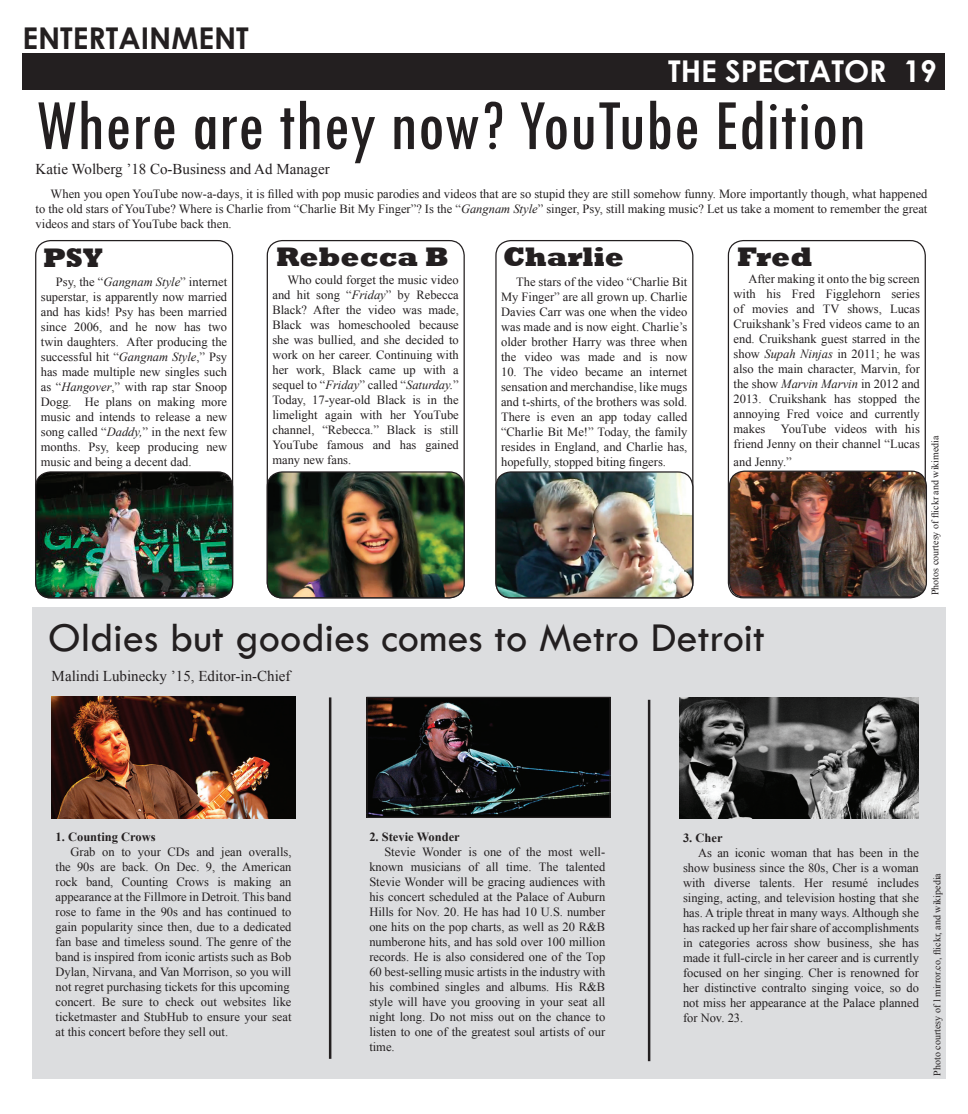
<style>
.page{position:relative;width:968px;height:1114px;background:#fff}
.page>*{position:absolute;margin:0;border:0;box-sizing:border-box;transform-origin:0 0}
.t1{font:condensed 75px "Tw Cen";color:#231f20}
.t2{font:42.5px "Tw Cen";color:#231f20}
.t3{font:700 30px "Century Gothic";color:#fff}
.t4{font:700 30px "Century Gothic";color:#231f20}
.t5{font:800 27.5px "Rockwell";color:#231f20}
.t6{font:15px "Times New Roman";color:#231f20}
.t7{font:12.5px/15px "Times New Roman";color:#231f20;text-align:justify}
.t8{font:700 12.5px "Times New Roman";color:#231f20}
.t9{font:10px "Times New Roman";color:#231f20}
.s1{font-style:italic}
</style>
<div class="page">
<div style="left:32px;top:608px;width:913px;height:471px;background:#dcdddf"></div>
<div style="left:22px;top:53px;width:923px;height:36px;background:#231f20"></div>
<div style="left:727px;top:240px;width:198px;height:358px;border:1px solid #231f20;border-radius:15px"></div>
<img style="left:368px;top:699px;width:240px;height:117px">
<div style="left:366px;top:697px;width:244px;height:121px;border:1px solid #231f20"></div>
<hr style="left:329px;top:697px;width:2px;height:362px;background:#231f20">
<hr style="left:648px;top:700px;width:2px;height:361px;background:#231f20">
<img style="left:36px;top:472px;width:196px;height:126px">
<div style="left:35px;top:471px;width:198px;height:127px;border:1px solid #231f20;border-radius:15px"></div>
<img style="left:267px;top:472px;width:197px;height:126px">
<div style="left:267px;top:471px;width:198px;height:127px;border:1px solid #231f20;border-radius:15px"></div>
<img style="left:496px;top:472px;width:196px;height:126px">
<div style="left:495px;top:471px;width:198px;height:127px;border:1px solid #231f20;border-radius:15px"></div>
<img style="left:729px;top:471px;width:197px;height:126px">
<div style="left:729px;top:470px;width:198px;height:128px;border:1px solid #231f20;border-radius:15px"></div>
<img style="left:52px;top:697px;width:243px;height:121px">
<img style="left:679px;top:697px;width:239px;height:121px">
<p class="t4" style="left:22px;top:16px;width:228px">ENTERTAINMENT</p>
<p class="t3" style="left:668px;top:48px;width:270px">THE SPECTATOR 19</p>
<p class="t1" style="left:36px;top:80px;width:831px">Where are they now? YouTube Edition</p>
<p class="t6" style="left:36px;top:158px;width:296px">Katie Wolberg ’18 Co-Business and Ad Manager</p>
<p class="t7" style="left:36px;top:186px;width:893px;text-indent:15px">When you open YouTube now-a-days, it is filled with pop music parodies and videos that are so stupid they are still somehow funny. More importantly though, what happened to the old stars of YouTube? Where is Charlie from “Charlie Bit My Finger”? Is the “<span class="s1">Gangnam Style</span>” singer, Psy, still making music? Let us take a moment to remember the great videos and stars of YouTube back then.</p>
<p class="t5" style="left:43px;top:242px;width:61px">PSY</p>
<p class="t5" style="left:276px;top:240px;width:174px">Rebecca B</p>
<p class="t5" style="left:503px;top:240px;width:122px">Charlie</p>
<p class="t5" style="left:737px;top:241px;width:77px">Fred</p>
<p class="t7" style="left:272px;top:272px;width:188px;text-indent:15px">Who could forget the music video and hit song “<span class="s1">Friday</span>” by Rebecca Black? After the video was made, Black was homeschooled because she was bullied, and she decided to work on her career. Continuing with her work, Black came up with a sequel to “<span class="s1">Friday</span>” called “<span class="s1">Saturday.</span>” Today, 17-year-old Black is in the limelight again with her YouTube channel, “Rebecca.” Black is still YouTube famous and has gained many new fans.</p>
<p class="t7" style="left:733px;top:271px;width:188px;text-indent:15px">After making it onto the big screen with his Fred Figglehorn series of movies and TV shows, Lucas Cruikshank’s Fred videos came to an end. Cruikshank guest starred in the show <span class="s1">Supah Ninjas</span> in 2011; he was also the main character, Marvin, for the show <span class="s1">Marvin Marvin</span> in 2012 and 2013. Cruikshank has stopped the annoying Fred voice and currently makes YouTube videos with his friend Jenny on their channel “Lucas</p>
<p class="t7" style="left:41px;top:274px;width:188px;text-indent:15px">Psy, the “<span class="s1">Gangnam Style</span>” internet superstar, is apparently now married and has kids! Psy has been married since 2006, and he now has two twin daughters. After producing the successful hit “<span class="s1">Gangnam Style</span>,” Psy has made multiple new singles such as “<span class="s1">Hangover</span>,” with rap star Snoop Dogg. He plans on making more music and intends to release a new song called “<span class="s1">Daddy,</span>” in the next few months. Psy, keep producing new music and being a decent dad.</p>
<p class="t7" style="left:501px;top:274px;width:188px;text-indent:15px">The stars of the video “Charlie Bit My Finger” are all grown up. Charlie Davies Carr was one when the video was made and is now eight. Charlie’s older brother Harry was three when the video was made and is now</p>
<p class="t7" style="left:501px;top:364px;width:188px">10. The video became an internet sensation and merchandise, like mugs and t-shirts, of the brothers was sold.<br>There is even an app today called “Charlie Bit Me!” Today, the family resides in England, and Charlie has, hopefully, stopped biting fingers.</p>
<p class="t7" style="left:733px;top:454px;width:60px">and Jenny.”</p>
<p class="t2" style="left:48px;top:612px;width:718px">Oldies but goodies comes to Metro Detroit</p>
<p class="t6" style="left:52px;top:666px;width:240px">Malindi Lubinecky ’15, Editor-in-Chief</p>
<p class="t9" style="left:928px;top:595px;width:161px;rotate:-90deg">Photos courtesy of flickr and wikimedia</p>
<p class="t8" style="left:56px;top:828px;width:102px">1. Counting Crows</p>
<p class="t7" style="left:71px;top:844px;width:222px">Grab on to your CDs and jean overalls,</p>
<p class="t7" style="left:56px;top:859px;width:237px">the 90s are back. On Dec. 9, the American</p>
<p class="t7" style="left:56px;top:874px;width:237px">rock band, Counting Crows is making an</p>
<p class="t7" style="left:56px;top:889px;width:237px">appearance at the Fillmore in Detroit. This band</p>
<p class="t7" style="left:56px;top:904px;width:237px">rose to fame in the 90s and has continued to</p>
<p class="t7" style="left:56px;top:919px;width:237px">gain popularity since then, due to a dedicated</p>
<p class="t7" style="left:56px;top:934px;width:237px">fan base and timeless sound. The genre of the</p>
<p class="t7" style="left:56px;top:949px;width:237px">band is inspired from iconic artists such as Bob</p>
<p class="t7" style="left:56px;top:964px;width:237px">Dylan, Nirvana, and Van Morrison, so you will</p>
<p class="t7" style="left:56px;top:979px;width:235px">not regret purchasing tickets for this upcoming</p>
<p class="t7" style="left:56px;top:994px;width:237px">concert. Be sure to check out websites like ticketmaster and StubHub to ensure your seat at this concert before they sell out.</p>
<p class="t8" style="left:369px;top:828px;width:92px">2. Stevie Wonder</p>
<p class="t7" style="left:384px;top:844px;width:222px">Stevie Wonder is one of the most well-</p>
<p class="t7" style="left:369px;top:859px;width:237px">known musicians of all time. The talented</p>
<p class="t7" style="left:369px;top:874px;width:237px">Stevie Wonder will be gracing audiences with</p>
<p class="t7" style="left:369px;top:889px;width:237px">his concert scheduled at the Palace of Auburn</p>
<p class="t7" style="left:369px;top:904px;width:237px">Hills for Nov. 20. He has had 10 U.S. number</p>
<p class="t7" style="left:369px;top:919px;width:237px">one hits on the pop charts, as well as 20 R&amp;B</p>
<p class="t7" style="left:369px;top:934px;width:237px">numberone hits, and has sold over 100 million</p>
<p class="t7" style="left:369px;top:949px;width:237px">records. He is also considered one of the Top</p>
<p class="t7" style="left:369px;top:964px;width:237px">60 best-selling music artists in the industry with</p>
<p class="t7" style="left:369px;top:979px;width:237px">his combined singles and albums. His R&amp;B</p>
<p class="t7" style="left:369px;top:994px;width:237px">style will have you grooving in your seat all</p>
<p class="t7" style="left:369px;top:1009px;width:237px">night long. Do not miss out on the chance to</p>
<p class="t7" style="left:369px;top:1024px;width:237px">listen to one of the greatest soul artists of our</p>
<p class="t7" style="left:369px;top:1039px;width:27px">time.</p>
<p class="t8" style="left:683px;top:829px;width:41px">3. Cher</p>
<p class="t7" style="left:698px;top:845px;width:222px">As an iconic woman that has been in the</p>
<p class="t7" style="left:683px;top:860px;width:237px">show business since the 80s, Cher is a woman</p>
<p class="t7" style="left:683px;top:875px;width:237px">with diverse talents. Her resumé includes</p>
<p class="t7" style="left:683px;top:890px;width:237px">singing, acting, and television hosting that she</p>
<p class="t7" style="left:683px;top:905px;width:237px">has. A triple threat in many ways. Although she</p>
<p class="t7" style="left:683px;top:920px;width:237px">has racked up her fair share of accomplishments</p>
<p class="t7" style="left:683px;top:935px;width:237px">in categories across show business, she has</p>
<p class="t7" style="left:683px;top:950px;width:237px">made it full-circle in her career and is currently</p>
<p class="t7" style="left:683px;top:965px;width:237px">focused on her singing. Cher is renowned for</p>
<p class="t7" style="left:683px;top:980px;width:237px">her distinctive contralto singing voice, so do</p>
<p class="t7" style="left:683px;top:995px;width:237px">not miss her appearance at the Palace planned</p>
<p class="t7" style="left:683px;top:1010px;width:62px">for Nov. 23.</p>
<p class="t9" style="left:930px;top:1075px;width:204px;rotate:-90deg">Photo courtesy of l mirror.co, flickr, and wikipedia</p>
</div>
